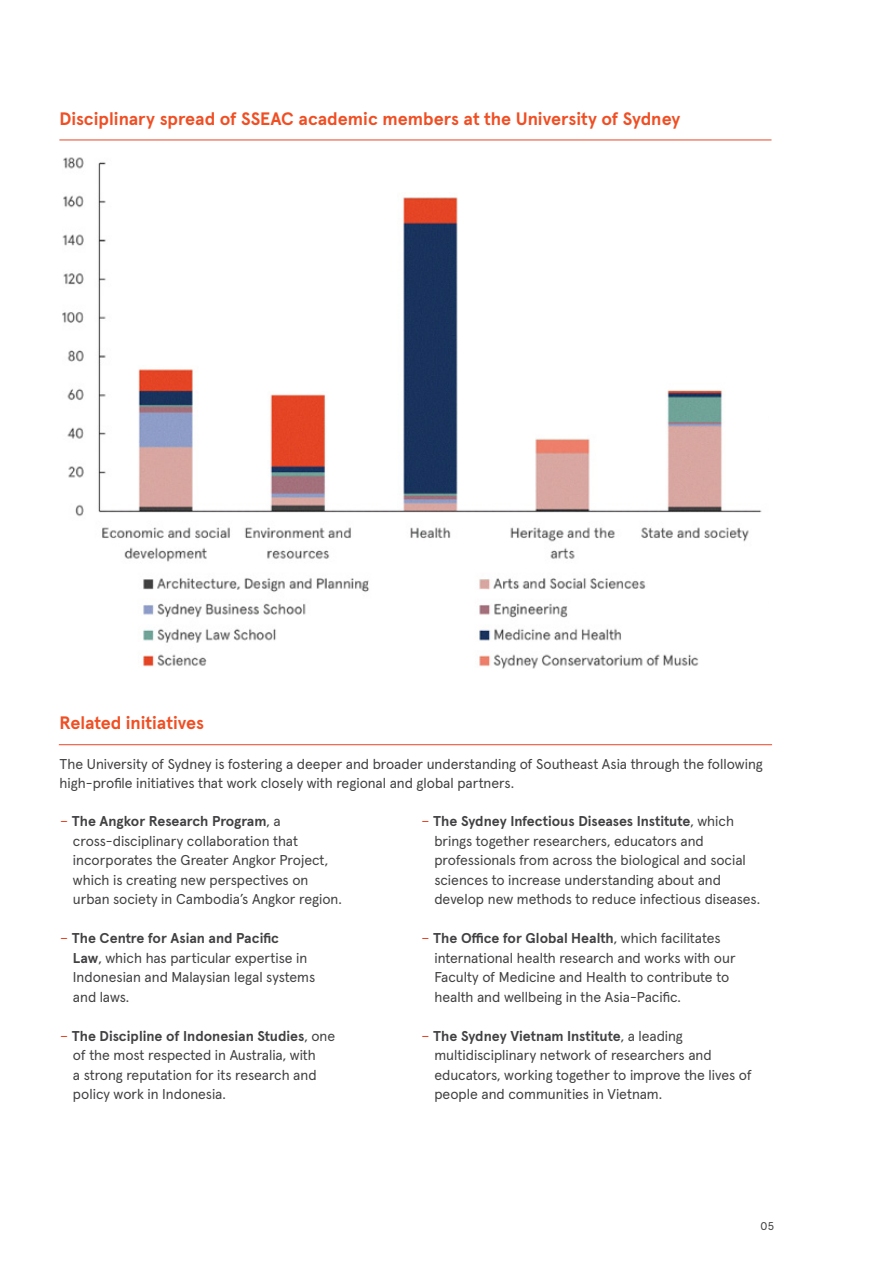
<style>
.page{position:relative;width:893px;height:1263px;background:#fff}
.page>*{position:absolute;margin:0;border:0;box-sizing:border-box;transform-origin:0 0}
.t1{font:700 18px "Apercu Pro";color:#f04e23}
.t2{font:14.25px/19.5px "Apercu Pro";color:#414042}
.t3{font:11.25px "Apercu Mono Pro";color:#414042}
.s1{color:#e64626}
.s2{font-weight:700}
</style>
<div class="page">
<hr style="left:59px;top:140px;width:712px;height:1px;background:#e64626">
<hr style="left:59px;top:744px;width:713px;height:1px;background:#e64626">
<img style="left:63px;top:157px;width:699px;height:512px">
<p class="t1" style="left:60px;top:104px;width:622px">Disciplinary spread of SSEAC academic members at the University of Sydney</p>
<p class="t1" style="left:60px;top:709px;width:146px">Related initiatives</p>
<p class="t2" style="left:60px;top:753px;width:705px">The University of Sydney is fostering a deeper and broader understanding of Southeast Asia through the following high-profile initiatives that work closely with regional and global partners.</p>
<p class="t2" style="left:73px;top:810px;width:271px;text-indent:-13px"><span class="s1">–</span> <span class="s2">The Angkor Research Program</span>, a cross-disciplinary collaboration that incorporates the Greater Angkor Project, which is creating new perspectives on urban society in Cambodia’s Angkor region.</p>
<p class="t2" style="left:73px;top:927px;width:244px;text-indent:-13px"><span class="s1">–</span> <span class="s2">The Centre for Asian and Pacific<br>Law</span>, which has particular expertise in<br>Indonesian and Malaysian legal systems and laws.</p>
<p class="t2" style="left:73px;top:1025px;width:264px;text-indent:-13px"><span class="s1">–</span> <span class="s2">The Discipline of Indonesian Studies</span>, one of the most respected in Australia, with<br>a strong reputation for its research and policy work in Indonesia.</p>
<p class="t2" style="left:434px;top:810px;width:327px;text-indent:-13px"><span class="s1">–</span> <span class="s2">The Sydney Infectious Diseases Institute</span>, which brings together researchers, educators and professionals from across the biological and social sciences to increase understanding about and develop new methods to reduce infectious diseases.</p>
<p class="t2" style="left:434px;top:927px;width:303px;text-indent:-13px"><span class="s1">–</span> <span class="s2">The Office for Global Health</span>, which facilitates international health research and works with our Faculty of Medicine and Health to contribute to health and wellbeing in the Asia-Pacific.</p>
<p class="t2" style="left:434px;top:1025px;width:319px;text-indent:-13px"><span class="s1">–</span> <span class="s2">The Sydney Vietnam Institute</span>, a leading multidisciplinary network of researchers and educators, working together to improve the lives of people and communities in Vietnam.</p>
<p class="t3" style="left:760px;top:1218px;width:16px">05</p>
</div>
